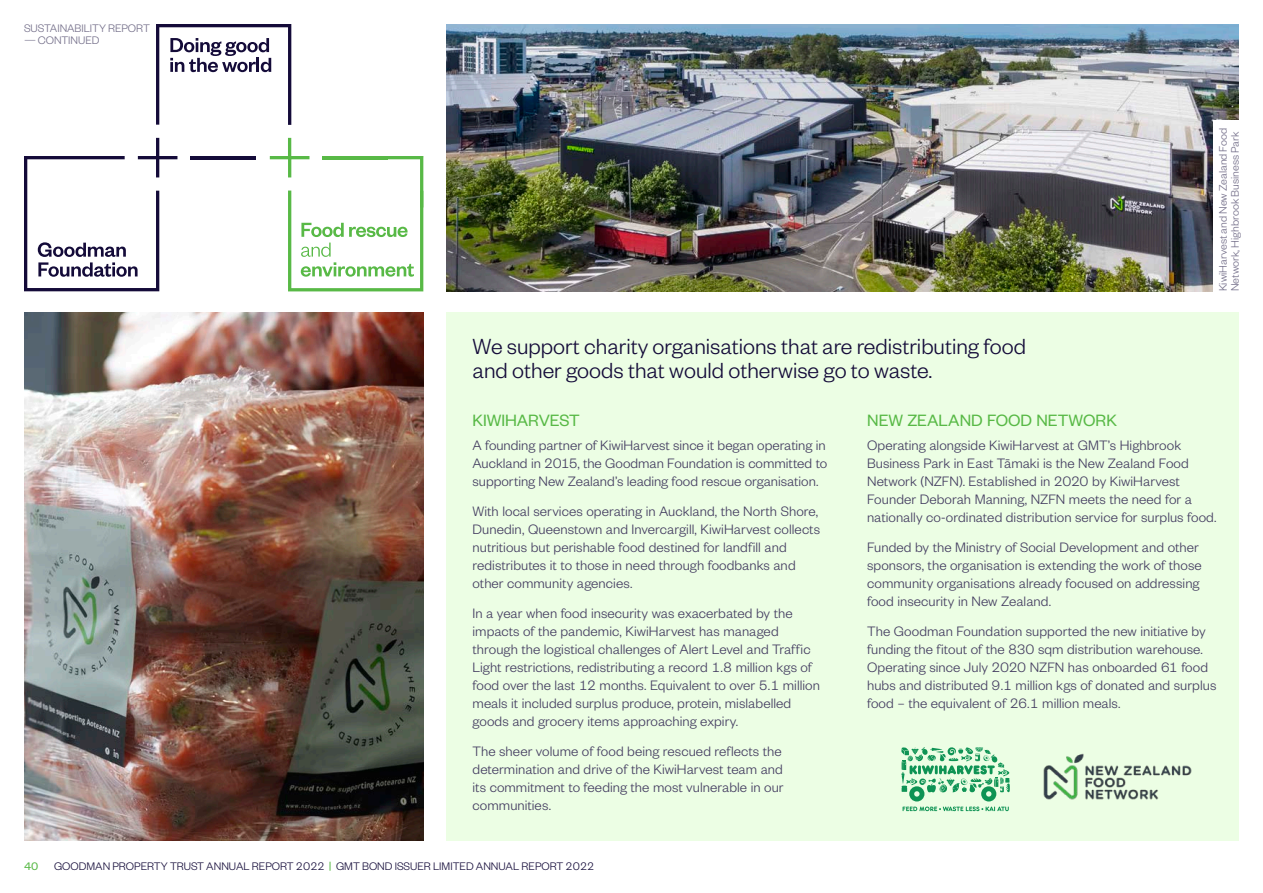
<style>
.page{position:relative;width:1263px;height:893px;background:#fff}
.page>*{position:absolute;margin:0;border:0;box-sizing:border-box;transform-origin:0 0}
.Intro-body_16pt{font:300 24px/24px "Founders Grotesk";color:#140b39}
.BodyText-Heading12pt{font:18px "Founders Grotesk";letter-spacing:-.005em;color:#58b946}
.BodyText_10_12{font:300 15px/18px "Founders Grotesk";letter-spacing:.005em;color:#433c60}
.t1{font:300 12px "Founders Grotesk";color:#140b39}
.Caption_Founders{font:300 12px/12px "Founders Grotesk";letter-spacing:.005em;color:#726d88}
.TITLES_60pt{font:300 12px "Founders Grotesk";color:#726d88}
.t2{font:12px "Founders Grotesk";color:#58b946}
</style>
<div class="page">
<img style="left:24px;top:312px;width:399px;height:528px">
<img style="left:447px;top:24px;width:792px;height:267px">
<div style="left:447px;top:312px;width:792px;height:528px;background:#ecfee4"></div>
<hr style="left:191px;top:156px;width:65px;height:3px;background:#140b39">
<svg style="left:24px;top:138px;width:153px;height:153px"></svg>
<svg style="left:156px;top:24px;width:135px;height:101px"></svg>
<svg style="left:270px;top:138px;width:153px;height:153px"></svg>
<div style="left:1213px;top:120px;width:32px;height:177px;background:#fff"></div>
<img style="left:1043px;top:753px;width:149px;height:47px">
<svg style="left:901px;top:747px;width:109px;height:64px"></svg>
<p class="TITLES_60pt" style="left:24px;top:20px;width:127px">SUSTAINABILITY REPORT</p>
<p class="TITLES_60pt" style="left:24px;top:32px;width:77px">— CONTINUED</p>
<p class="Caption_Founders" style="left:1216px;top:291px;width:165px;rotate:-90deg">KiwiHarvest and New Zealand Food<br>Network, Highbrook Business Park</p>
<p class="Intro-body_16pt" style="left:472px;top:333px;width:555px">We support charity organisations that are redistributing food and other goods that would otherwise go to waste.</p>
<p class="BodyText-Heading12pt" style="left:472px;top:409px;width:109px">KIWIHARVEST</p>
<p class="BodyText_10_12" style="left:472px;top:435px;width:356px;text-align:justify">A founding partner of KiwiHarvest since it began operating in Auckland in 2015, the Goodman Foundation is committed to supporting New Zealand’s leading food rescue organisation.</p>
<p class="BodyText_10_12" style="left:472px;top:501px;width:349px">With local services operating in Auckland, the North Shore, Dunedin, Queenstown and Invercargill, KiwiHarvest collects nutritious but perishable food destined for landfill and redistributes it to those in need through foodbanks and other community agencies.</p>
<p class="BodyText_10_12" style="left:472px;top:603px;width:349px">In a year when food insecurity was exacerbated by the impacts of the pandemic, KiwiHarvest has managed through the logistical challenges of Alert Level and Traffic Light restrictions, redistributing a record 1.8 million kgs of food over the last 12 months. Equivalent to over 5.1 million meals it included surplus produce, protein, mislabelled goods and grocery items approaching expiry.</p>
<p class="BodyText_10_12" style="left:472px;top:741px;width:312px">The sheer volume of food being rescued reflects the determination and drive of the KiwiHarvest team and its commitment to feeding the most vulnerable in our communities.</p>
<p class="BodyText-Heading12pt" style="left:867px;top:409px;width:251px">NEW ZEALAND FOOD NETWORK</p>
<p class="BodyText_10_12" style="left:867px;top:435px;width:351px">Operating alongside KiwiHarvest at GMT’s Highbrook Business Park in East Tāmaki is the New Zealand Food Network (NZFN). Established in 2020 by KiwiHarvest Founder Deborah Manning, NZFN meets the need for a nationally co-ordinated distribution service for surplus food.</p>
<p class="BodyText_10_12" style="left:867px;top:537px;width:336px">Funded by the Ministry of Social Development and other sponsors, the organisation is extending the work of those community organisations already focused on addressing food insecurity in New Zealand.</p>
<p class="BodyText_10_12" style="left:867px;top:621px;width:351px">The Goodman Foundation supported the new initiative by funding the fitout of the 830 sqm distribution warehouse.<br>Operating since July 2020 NZFN has onboarded 61 food hubs and distributed 9.1 million kgs of donated and surplus food – the equivalent of 26.1 million meals.</p>
<p class="t2" style="left:24px;top:859px;width:16px">40</p>
<p class="t1" style="left:54px;top:859px;width:542px">GOODMAN PROPERTY TRUST ANNUAL REPORT 2022 GMT BOND ISSUER LIMITED ANNUAL REPORT 2022</p>
</div>
